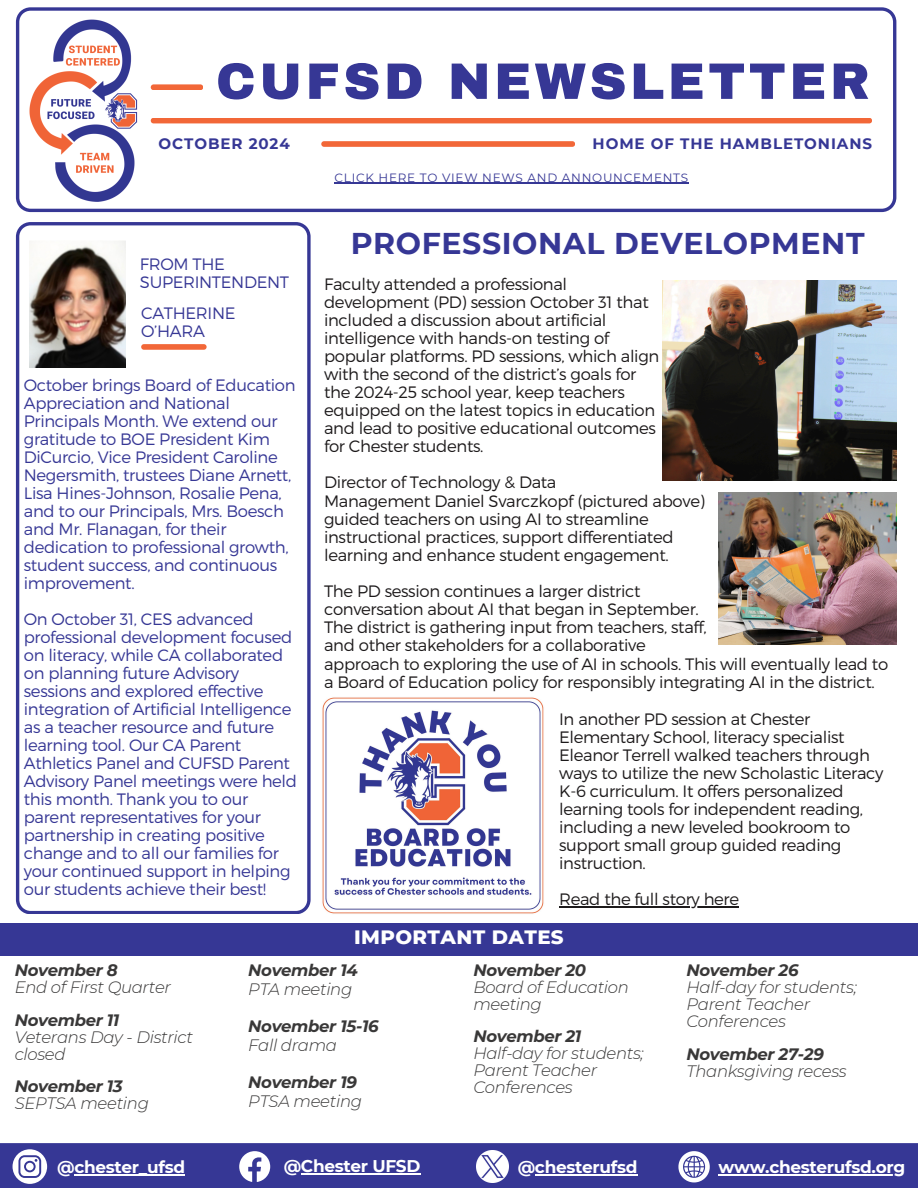
<style>
.page{position:relative;width:918px;height:1188px;background:#fff}
.page>*{position:absolute;margin:0;border:0;box-sizing:border-box;transform-origin:0 0}
.t1{font:900 51.3px "Archivo";letter-spacing:.07em;color:#363795}
.t2{font:700 30px "Montserrat";letter-spacing:.02em;color:#363795}
.t3{font:800 19.8px "Montserrat";letter-spacing:.02em;color:#fff}
.t4{font:700 16.95px "Montserrat";letter-spacing:-.02em;color:#fff}
.t5{font:300 16.5px/18px "Montserrat";letter-spacing:-.02em;color:#1d1a1b}
.t6{font:300 16.5px/18px "Montserrat";letter-spacing:-.02em;color:#363795}
.t7{font:italic 300 16.5px/16.8px "Montserrat";letter-spacing:-.02em;color:#393838}
.t8{font:italic 700 16.5px/19.2px "Montserrat";letter-spacing:-.02em;color:#393838}
.t9{font:700 15px "Montserrat";letter-spacing:.06em;color:#363795}
.t10{font:12px "Montserrat";letter-spacing:.06em;color:#363795}
.s1{font-weight:700}
.s2{font-weight:300}
</style>
<div class="page">
<div style="left:0;top:1143px;width:918px;height:45px;background:#363795"></div>
<svg style="left:678px;top:1151px;width:32px;height:31px"></svg>
<svg style="left:13px;top:1149px;width:34px;height:35px"></svg>
<svg style="left:239px;top:1151px;width:31px;height:31px"></svg>
<svg style="left:16px;top:7px;width:880px;height:205px"></svg>
<img style="left:30px;top:19px;width:110px;height:183px">
<div style="left:151px;top:118px;width:721px;height:5px;background:#f26738"></div>
<svg style="left:321px;top:141px;width:254px;height:6px;background:#f27044"></svg>
<svg style="left:151px;top:84px;width:52px;height:6px"></svg>
<img style="left:477px;top:1150px;width:32px;height:33px">
<svg style="left:16px;top:222px;width:295px;height:692px"></svg>
<svg style="left:141px;top:344px;width:66px;height:6px"></svg>
<div style="left:0;top:923px;width:918px;height:33px;background:#363795"></div>
<img style="left:30px;top:241px;width:95px;height:127px">
<img style="left:322px;top:697px;width:222px;height:217px">
<img style="left:662px;top:280px;width:234px;height:200px">
<img style="left:719px;top:493px;width:177px;height:152px">
<hr style="left:74px;top:1174px;width:111px;height:1px;background:#fff">
<hr style="left:719px;top:1174px;width:186px;height:1px;background:#fff">
<hr style="left:301px;top:1173px;width:119px;height:1px;background:#fff">
<hr style="left:535px;top:1174px;width:102px;height:1px;background:#fff">
<hr style="left:335px;top:183px;width:354px;height:1px;background:#363795">
<hr style="left:559px;top:907px;width:180px;height:1px;background:#1d1a1b">
<p class="t1" style="left:216px;top:54px;width:655px">CUFSD NEWSLETTER</p>
<p class="t9" style="left:159px;top:134px;width:133px">OCTOBER 2024</p>
<p class="t9" style="left:593px;top:134px;width:281px">HOME OF THE HAMBLETONIANS</p>
<h6 class="t10" style="left:335px;top:170px;width:355px">CLICK HERE TO VIEW NEWS AND ANNOUNCEMENTS</h6>
<p class="t6" style="left:140px;top:254px;width:151px">FROM THE<br>SUPERINTENDENT</p>
<p class="t6" style="left:141px;top:303px;width:96px">CATHERINE<br>O’HARA</p>
<h2 class="t6" style="left:24px;top:376px;width:273px">October brings Board of Education<br>Appreciation and National<br>Principals Month. We extend our gratitude to BOE President Kim<br>DiCurcio, Vice President Caroline<br>Negersmith, trustees Diane Arnett,<br>Lisa Hines-Johnson, Rosalie Pena, and to our Principals, Mrs. Boesch and Mr. Flanagan, for their dedication to professional growth, student success, and continuous improvement.</h2>
<h6 class="t6" style="left:24px;top:610px;width:275px">On October 31, CES advanced professional development focused on literacy, while CA collaborated on planning future Advisory sessions and explored effective integration of Artificial Intelligence as a teacher resource and future learning tool. Our CA Parent<br>Athletics Panel and CUFSD Parent<br>Advisory Panel meetings were held this month. Thank you to our parent representatives for your partnership in creating positive change and to all our families for your continued support in helping our students achieve their best!</h6>
<h6 class="t2" style="left:351px;top:225px;width:515px">PROFESSIONAL DEVELOPMENT</h6>
<h6 class="t5" style="left:324px;top:274px;width:337px">Faculty attended a professional development (PD) session October 31 that included a discussion about artificial intelligence with hands-on testing of popular platforms. PD sessions, which align with the second of the district’s goals for the 2024-25 school year, keep teachers equipped on the latest topics in education and lead to positive educational outcomes for Chester students.</h6>
<h6 class="t5" style="left:324px;top:472px;width:234px">Director of Technology &amp; Data</h6>
<p class="t5" style="left:324px;top:491px;width:382px">Management Daniel Svarczkopf (pictured above) guided teachers on using AI to streamline instructional practices, support differentiated learning and enhance student engagement.</p>
<h5 class="t5" style="left:324px;top:581px;width:384px">The PD session continues a larger district conversation about AI that began in September.<br>The district is gathering input from teachers, staff, and other stakeholders for a collaborative</h5>
<p class="t5" style="left:324px;top:654px;width:566px">approach to exploring the use of AI in schools. This will eventually lead to a Board of Education policy for responsibly integrating AI in the district.</p>
<p class="t5" style="left:559px;top:710px;width:326px">In another PD session at Chester Elementary School, literacy specialist Eleanor Terrell walked teachers through ways to utilize the new Scholastic Literacy K-6 curriculum. It offers personalized learning tools for independent reading, including a new leveled bookroom to support small group guided reading instruction.</p>
<h5 class="t5" style="left:559px;top:890px;width:181px">Read the full story here</h5>
<h6 class="t3" style="left:354px;top:925px;width:211px">IMPORTANT DATES</h6>
<p class="t7" style="left:15px;top:962px;width:158px"><span class="s1">November 8<br></span>End of First Quarter</p>
<h3 class="t7" style="left:15px;top:1012px;width:180px"><span class="s1">November 11<br></span>Veterans Day - District closed</h3>
<h6 class="t7" style="left:15px;top:1078px;width:136px"><span class="s1">November 13<br></span>SEPTSA meeting</h6>
<h6 class="t8" style="left:248px;top:960px;width:111px">November 14<br><span class="s2">PTA meeting</span></h6>
<h6 class="t8" style="left:248px;top:1017px;width:132px">November 15-16<br><span class="s2">Fall drama</span></h6>
<h6 class="t7" style="left:248px;top:1073px;width:115px;line-height:19.2px"><span class="s1">November 19<br></span>PTSA meeting</h6>
<h6 class="t7" style="left:473px;top:962px;width:157px"><span class="s1">November 20<br></span>Board of Education meeting</h6>
<h6 class="t7" style="left:473px;top:1028px;width:172px"><span class="s1">November 21<br></span>Half-day for students;<br>Parent Teacher<br>Conferences</h6>
<h6 class="t7" style="left:687px;top:962px;width:172px"><span class="s1">November 26<br></span>Half-day for students;<br>Parent Teacher<br>Conferences</h6>
<h6 class="t7" style="left:687px;top:1045px;width:162px"><span class="s1">November 27-29<br></span>Thanksgiving recess</h6>
<h6 class="t4" style="left:57px;top:1156px;width:129px">@chester_ufsd</h6>
<p class="t4" style="left:284px;top:1155px;width:138px">@Chester UFSD</p>
<p class="t4" style="left:518px;top:1156px;width:121px">@chesterufsd</p>
<p class="t4" style="left:719px;top:1157px;width:188px">www.chesterufsd.org</p>
</div>
